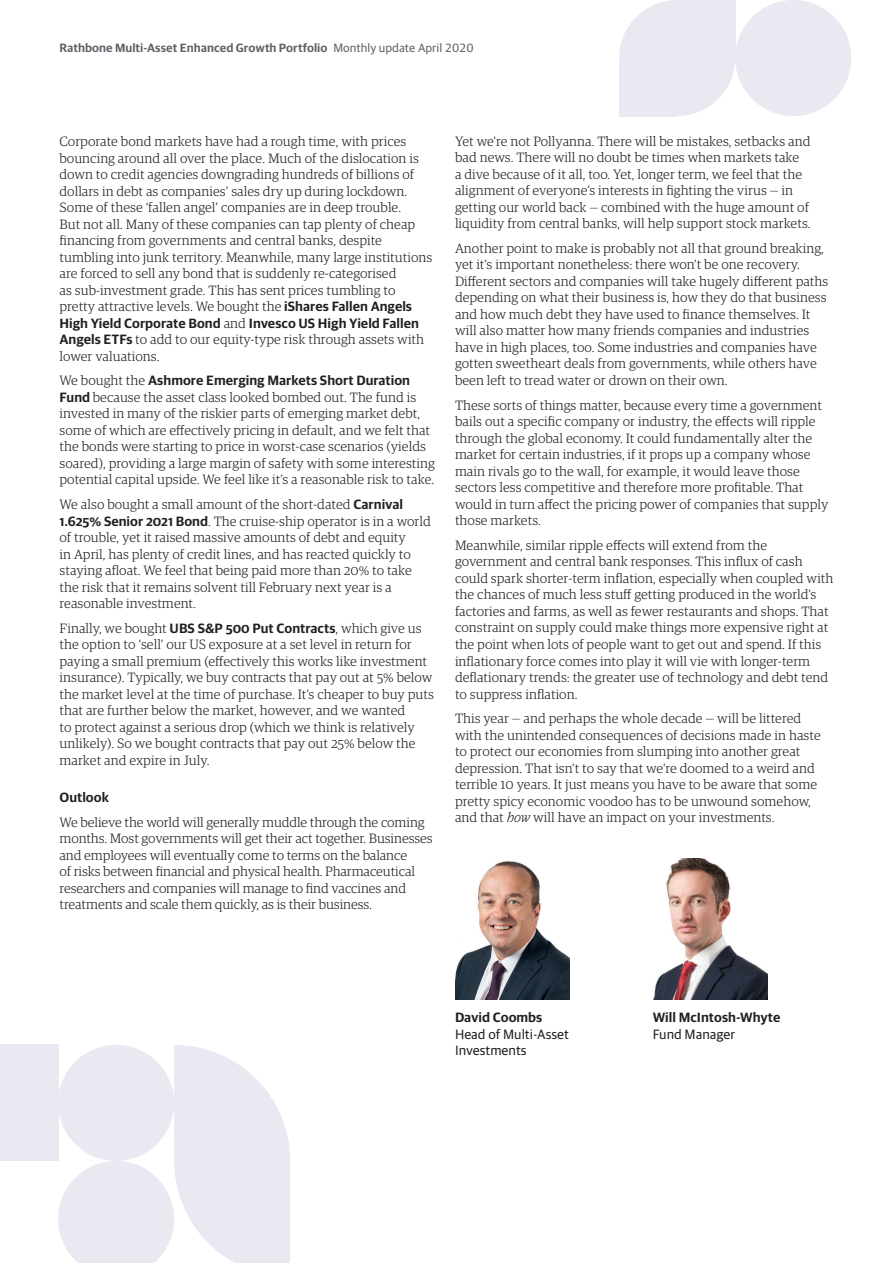
<style>
.page{position:relative;width:893px;height:1263px;background:#fff}
.page>*{position:absolute;margin:0;border:0;box-sizing:border-box;transform-origin:0 0}
.Body_text_9_11{font:300 13.5px/16.5px "Guardian RTB Egyp";color:#231f20}
.Body_text_9_11-2{font:13.5px/16.5px "Guardian RTB Sans";color:#231f20}
.Body_text_9_11-3{font:600 13.5px "Guardian RTB Sans";color:#231f20}
.Body_text_headings_B{font:600 13.5px "Guardian RTB Sans";color:#231f20}
.t1{font:600 12px "Guardian RTB Sans";color:#5d6067}
.s1{font-weight:400}
.s2{font-family:"Guardian RTB Sans";font-weight:600}
.s3{font-style:italic}
</style>
<div class="page">
<div style="left:735px;top:0;width:116px;height:116px;background:#eae9f2;border-radius:50%"></div>
<svg style="left:619px;top:0;width:116px;height:116px;background:#ecebf3"></svg>
<img style="left:455px;top:861px;width:115px;height:138px">
<img style="left:653px;top:858px;width:114px;height:141px">
<svg style="left:58px;top:1045px;width:232px;height:218px"></svg>
<div style="left:0;top:1045px;width:58px;height:116px;background:#eae9f2"></div>
<p class="t1" style="left:60px;top:39px;width:416px">Rathbone Multi-Asset Enhanced Growth Portfolio <span class="s1">Monthly update April 2020</span></p>
<p class="Body_text_9_11" style="left:60px;top:132px;width:374px">Corporate bond markets have had a rough time, with prices bouncing around all over the place. Much of the dislocation is down to credit agencies downgrading hundreds of billions of dollars in debt as companies’ sales dry up during lockdown.<br>Some of these ‘fallen angel’ companies are in deep trouble.<br>But not all. Many of these companies can tap plenty of cheap financing from governments and central banks, despite tumbling into junk territory. Meanwhile, many large institutions are forced to sell any bond that is suddenly re-categorised<br>as sub-investment grade. This has sent prices tumbling to pretty attractive levels. We bought the <span class="s2">iShares Fallen Angels High Yield Corporate Bond</span> and <span class="s2">Invesco US High Yield Fallen Angels ETFs</span> to add to our equity-type risk through assets with lower valuations.</p>
<p class="Body_text_9_11" style="left:60px;top:372px;width:377px">We bought the <span class="s2">Ashmore Emerging Markets Short Duration Fund</span> because the asset class looked bombed out. The fund is invested in many of the riskier parts of emerging market debt, some of which are effectively pricing in default, and we felt that the bonds were starting to price in worst-case scenarios (yields soared), providing a large margin of safety with some interesting potential capital upside. We feel like it’s a reasonable risk to take.</p>
<p class="Body_text_9_11" style="left:60px;top:495px;width:373px">We also bought a small amount of the short-dated <span class="s2">Carnival 1.625% Senior 2021 Bond</span>. The cruise-ship operator is in a world of trouble, yet it raised massive amounts of debt and equity<br>in April, has plenty of credit lines, and has reacted quickly to staying afloat. We feel that being paid more than 20% to take the risk that it remains solvent till February next year is a reasonable investment.</p>
<p class="Body_text_9_11" style="left:60px;top:619px;width:376px">Finally, we bought <span class="s2">UBS S&amp;P 500 Put Contracts</span>, which give us the option to ‘sell’ our US exposure at a set level in return for paying a small premium (effectively this works like investment insurance). Typically, we buy contracts that pay out at 5% below the market level at the time of purchase. It’s cheaper to buy puts that are further below the market, however, and we wanted<br>to protect against a serious drop (which we think is relatively unlikely). So we bought contracts that pay out 25% below the market and expire in July.</p>
<p class="Body_text_headings_B" style="left:60px;top:787px;width:51px">Outlook</p>
<p class="Body_text_9_11" style="left:60px;top:813px;width:375px">We believe the world will generally muddle through the coming months. Most governments will get their act together. Businesses and employees will eventually come to terms on the balance<br>of risks between financial and physical health. Pharmaceutical researchers and companies will manage to find vaccines and treatments and scale them quickly, as is their business.</p>
<p class="Body_text_9_11" style="left:455px;top:132px;width:357px">Yet we’re not Pollyanna. There will be mistakes, setbacks and bad news. There will no doubt be times when markets take<br>a dive because of it all, too. Yet, longer term, we feel that the alignment of everyone’s interests in fighting the virus — in getting our world back — combined with the huge amount of liquidity from central banks, will help support stock markets.</p>
<p class="Body_text_9_11" style="left:455px;top:239px;width:375px">Another point to make is probably not all that ground breaking, yet it’s important nonetheless: there won’t be one recovery.<br>Different sectors and companies will take hugely different paths depending on what their business is, how they do that business and how much debt they have used to finance themselves. It will also matter how many friends companies and industries have in high places, too. Some industries and companies have gotten sweetheart deals from governments, while others have been left to tread water or drown on their own.</p>
<p class="Body_text_9_11" style="left:455px;top:396px;width:375px">These sorts of things matter, because every time a government bails out a specific company or industry, the effects will ripple through the global economy. It could fundamentally alter the market for certain industries, if it props up a company whose main rivals go to the wall, for example, it would leave those sectors less competitive and therefore more profitable. That would in turn affect the pricing power of companies that supply those markets.</p>
<p class="Body_text_9_11" style="left:455px;top:536px;width:380px">Meanwhile, similar ripple effects will extend from the government and central bank responses. This influx of cash could spark shorter-term inflation, especially when coupled with the chances of much less stuff getting produced in the world’s factories and farms, as well as fewer restaurants and shops. That constraint on supply could make things more expensive right at the point when lots of people want to get out and spend. If this inflationary force comes into play it will vie with longer-term deflationary trends: the greater use of technology and debt tend to suppress inflation.</p>
<p class="Body_text_9_11" style="left:455px;top:709px;width:367px">This year — and perhaps the whole decade — will be littered with the unintended consequences of decisions made in haste to protect our economies from slumping into another great depression. That isn’t to say that we’re doomed to a weird and terrible 10 years. It just means you have to be aware that some pretty spicy economic voodoo has to be unwound somehow, and that <span class="s3">how</span> will have an impact on your investments.</p>
<p class="Body_text_9_11-3" style="left:455px;top:1007px;width:89px">David Coombs</p>
<p class="Body_text_9_11-2" style="left:455px;top:1025px;width:116px">Head of Multi-Asset<br>Investments</p>
<p class="Body_text_9_11-3" style="left:653px;top:1007px;width:129px">Will McIntosh-Whyte</p>
<p class="Body_text_9_11-2" style="left:653px;top:1025px;width:84px">Fund Manager</p>
</div>
